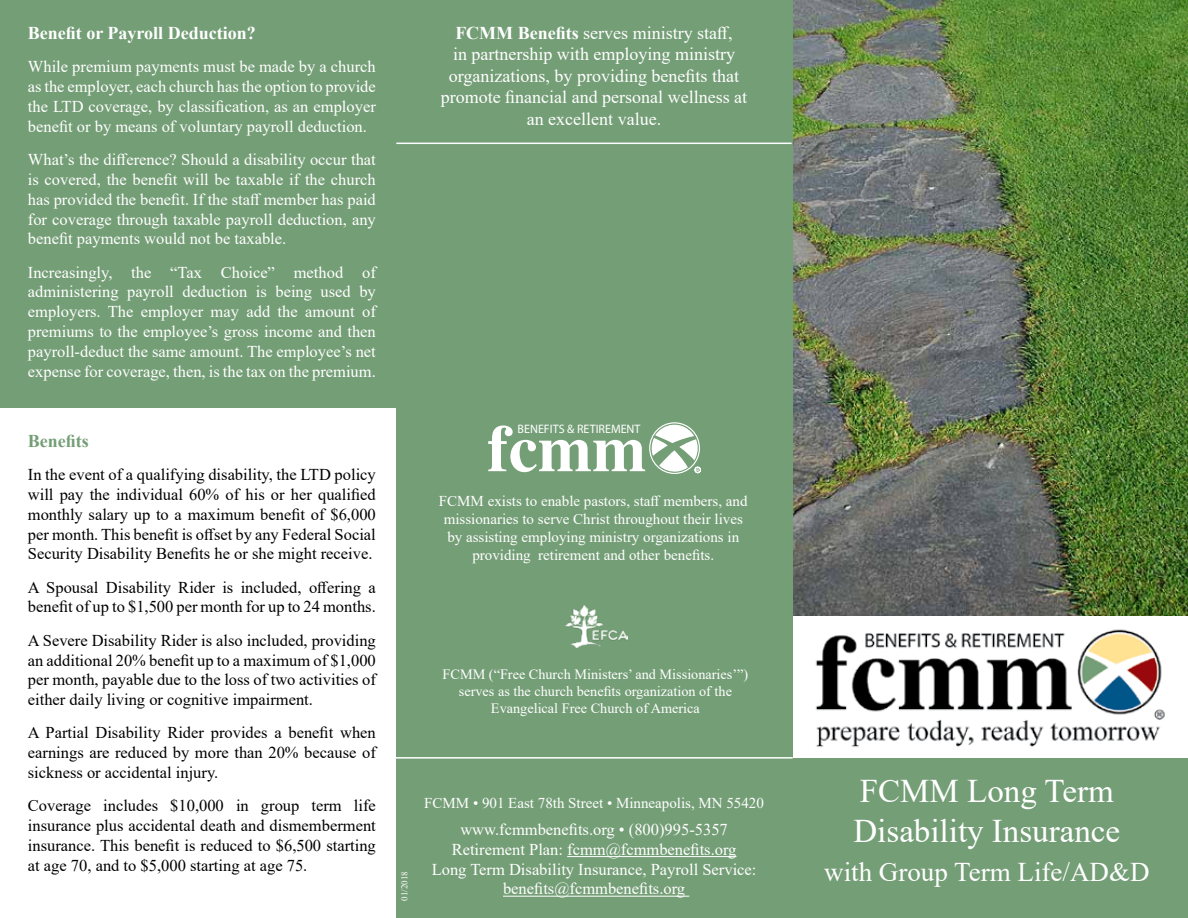
<style>
.page{position:relative;width:1188px;height:918px;background:#fff}
.page>*{position:absolute;margin:0;border:0;box-sizing:border-box;transform-origin:0 0}
.t1{font:33px/39.6px "Times New Roman";color:#fff}
.t2{font:27px "Times New Roman";color:#fff}
.t3{font:18px/21.6px "Times New Roman";color:#fff;text-align:center}
.t4{font:700 18px "Times New Roman";color:#fff}
.t5{font:700 18px "Times New Roman";color:#749e76}
.t6{font:16.5px/19.8px "Times New Roman";color:#fff;text-align:justify}
.t7{font:16.5px/19.8px "Times New Roman";color:#000;text-align:justify}
.t8{font:15px/18px "Times New Roman";color:#fff;text-align:center}
.t9{font:14.25px/17.1px "Times New Roman";color:#fff;text-align:center}
.t10{font:500 12.3px "Futura Std";color:#fff}
.t11{font:9px "Times New Roman";color:#fff}
.t12{font:700 4.95px "Arial";color:#fff}
.s1{font-weight:700}
</style>
<div class="page">
<div style="left:789px;top:759px;width:399px;height:159px;background:#749e76"></div>
<img style="left:792px;top:0;width:396px;height:616px">
<div style="left:396px;top:0;width:396px;height:918px;background:#749e76"></div>
<div style="left:0;top:0;width:396px;height:407px;background:#749e76"></div>
<img style="left:566px;top:606px;width:61px;height:42px">
<img style="left:815px;top:629px;width:350px;height:118px">
<svg style="left:488px;top:422px;width:213px;height:52px"></svg>
<hr style="left:567px;top:856px;width:170px;height:1px;background:#fff">
<hr style="left:503px;top:896px;width:186px;height:1px;background:#fff">
<hr style="left:386px;top:757px;width:407px;height:2px;background:#fff">
<hr style="left:396px;top:143px;width:396px;height:1px;background:#fff">
<p class="t4" style="left:28px;top:20px;width:229px">Benefit or Payroll Deduction?</p>
<p class="t6" style="left:28px;top:57px;width:349px">While premium payments must be made by a church as the employer, each church has the option to provide the LTD coverage, by classification, as an employer benefit or by means of voluntary payroll deduction.</p>
<p class="t6" style="left:28px;top:149px;width:349px">What’s the difference? Should a disability occur that is covered, the benefit will be taxable if the church has provided the benefit. If the staff member has paid for coverage through taxable payroll deduction, any benefit payments would not be taxable.</p>
<p class="t6" style="left:28px;top:262px;width:349px">Increasingly, the “Tax Choice” method of administering payroll deduction is being used by employers. The employer may add the amount of premiums to the employee’s gross income and then payroll-deduct the same amount. The employee’s net expense for coverage, then, is the tax on the premium.</p>
<p class="t5" style="left:28px;top:428px;width:63px">Benefits</p>
<p class="t7" style="left:28px;top:464px;width:349px">In the event of a qualifying disability, the LTD policy will pay the individual 60% of his or her qualified monthly salary up to a maximum benefit of $6,000 per month. This benefit is offset by any Federal Social Security Disability Benefits he or she might receive.</p>
<p class="t7" style="left:28px;top:577px;width:349px">A Spousal Disability Rider is included, offering a benefit of up to $1,500 per month for up to 24 months.</p>
<p class="t7" style="left:28px;top:630px;width:349px">A Severe Disability Rider is also included, providing an additional 20% benefit up to a maximum of $1,000 per month, payable due to the loss of two activities of either daily living or cognitive impairment.</p>
<p class="t7" style="left:28px;top:723px;width:349px">A Partial Disability Rider provides a benefit when earnings are reduced by more than 20% because of sickness or accidental injury.</p>
<p class="t7" style="left:28px;top:795px;width:349px">Coverage includes $10,000 in group term life insurance plus accidental death and dismemberment insurance. This benefit is reduced to $6,500 starting at age 70, and to $5,000 starting at age 75.</p>
<p class="t3" style="left:441px;top:21px;width:308px"><span class="s1">FCMM Benefits</span> serves ministry staff,<br>in partnership with employing ministry organizations, by providing benefits that promote financial and personal wellness at an excellent value.</p>
<p class="t10" style="left:518px;top:421px;width:125px">BENEFITS &amp; RETIREMENT</p>
<p class="t12" style="left:696px;top:467px;width:5px">R</p>
<p class="t8" style="left:439px;top:492px;width:310px">FCMM exists to enable pastors, staff members, and missionaries to serve Christ throughout their lives by assisting employing ministry organizations in providing retirement and other benefits.</p>
<p class="t9" style="left:443px;top:665px;width:307px">FCMM (“Free Church Ministers’ and Missionaries’”) serves as the church benefits organization of the<br>Evangelical Free Church of America</p>
<p class="t11" style="left:398px;top:901px;width:31px;rotate:-90deg">01/2018</p>
<p class="t8" style="left:424px;top:794px;width:341px">FCMM • 901 East 78th Street • Minneapolis, MN 55420</p>
<p class="t6" style="left:432px;top:819px;width:326px;text-align:center">www.fcmmbenefits.org • (800)995-5357<br>Retirement Plan: fcmm@fcmmbenefits.org<br>Long Term Disability Insurance, Payroll Service: benefits@fcmmbenefits.org</p>
<h1 class="t1" style="left:853px;top:770px;width:268px">FCMM Long Term<br>Disability Insurance</h1>
<h2 class="t2" style="left:824px;top:853px;width:327px">with Group Term Life/AD&amp;D</h2>
</div>
